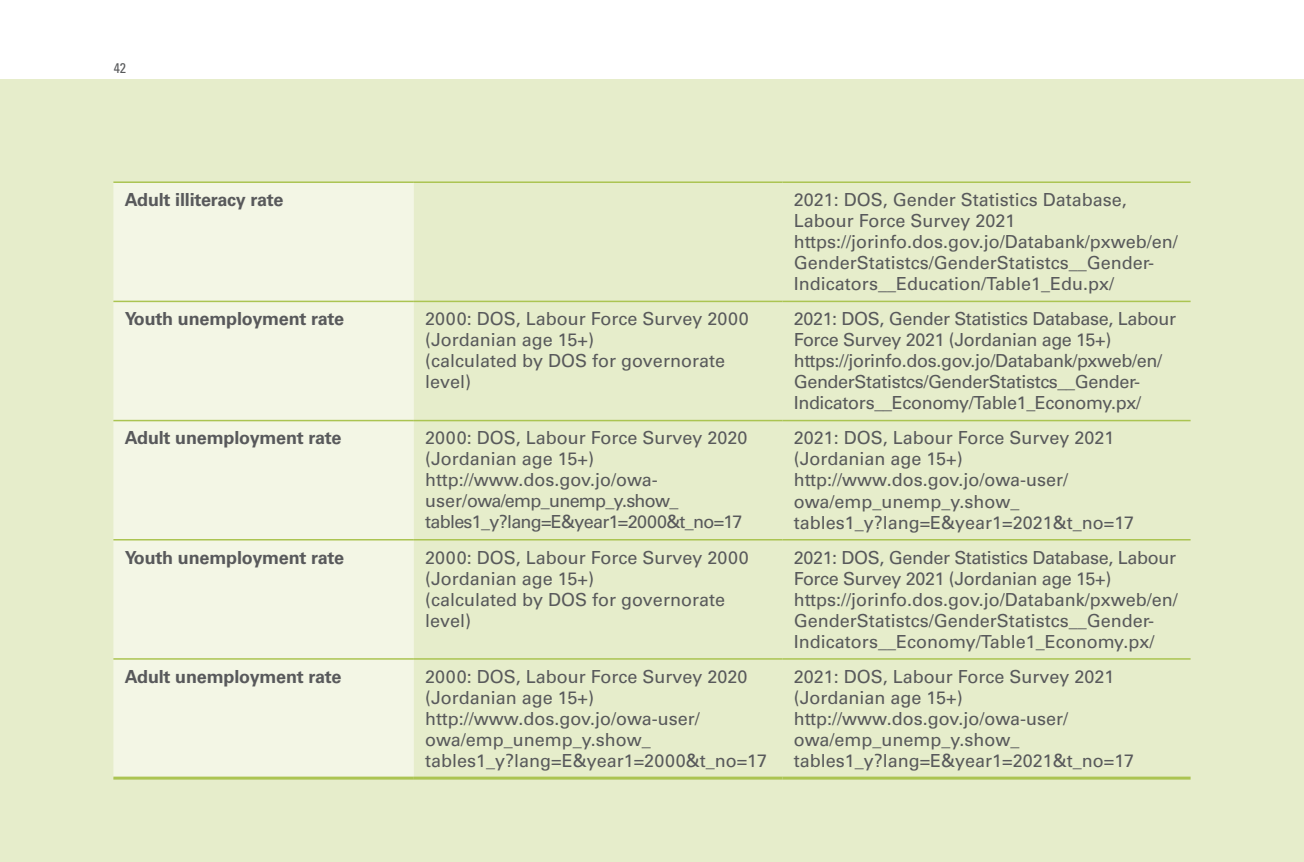
<style>
.page{position:relative;width:1304px;height:862px;background:#fff}
.page>*{position:absolute;margin:0;border:0;box-sizing:border-box;transform-origin:0 0}
.t1{font:18px/21px "Univers LT Std";color:#58595b}
.t2{font:18px/21px "Univers LT Std";letter-spacing:-.02em;color:#58595b}
.t3{font:700 18px "Univers LT Std";letter-spacing:-.01em;color:#58595b}
.t4{font:condensed 14px "Univers LT Std";color:#58595b}
</style>
<div class="page">
<div style="left:0;top:79px;width:1304px;height:783px;background:#e6edcb"></div>
<div style="left:113px;top:183px;width:301px;height:593px;background:#f3f6e5"></div>
<hr style="left:113px;top:181px;width:301px;height:2px;background:#abc452">
<hr style="left:414px;top:181px;width:368px;height:2px;background:#abc452">
<hr style="left:782px;top:181px;width:409px;height:2px;background:#abc452">
<hr style="left:113px;top:301px;width:301px;height:1px;background:#abc452">
<hr style="left:414px;top:301px;width:368px;height:1px;background:#abc452">
<hr style="left:782px;top:301px;width:409px;height:1px;background:#abc452">
<hr style="left:113px;top:420px;width:301px;height:1px;background:#abc452">
<hr style="left:414px;top:420px;width:368px;height:1px;background:#abc452">
<hr style="left:782px;top:420px;width:409px;height:1px;background:#abc452">
<hr style="left:113px;top:539px;width:301px;height:1px;background:#abc452">
<hr style="left:414px;top:539px;width:368px;height:1px;background:#abc452">
<hr style="left:782px;top:539px;width:409px;height:1px;background:#abc452">
<hr style="left:113px;top:658px;width:301px;height:1px;background:#abc452">
<hr style="left:414px;top:658px;width:368px;height:1px;background:#abc452">
<hr style="left:782px;top:658px;width:409px;height:1px;background:#abc452">
<hr style="left:113px;top:776px;width:301px;height:3px;background:#abc452">
<hr style="left:414px;top:776px;width:368px;height:3px;background:#abc452">
<hr style="left:782px;top:776px;width:409px;height:3px;background:#abc452">
<p class="t4" style="left:114px;top:59px;width:14px">42</p>
<p class="t3" style="left:125px;top:189px;width:160px">Adult illiteracy rate</p>
<p class="t1" style="left:794px;top:189px;width:386px">2021: DOS, Gender Statistics Database, Labour Force Survey 2021 https://jorinfo.dos.gov.jo/Databank/pxweb/en/ GenderStatistcs/GenderStatistcs__Gender-Indicators__Education/Table1_Edu.px/</p>
<p class="t3" style="left:125px;top:308px;width:221px">Youth unemployment rate</p>
<p class="t1" style="left:425px;top:308px;width:325px">2000: DOS, Labour Force Survey 2000 (Jordanian age 15+)<br>(calculated by DOS for governorate level)</p>
<p class="t2" style="left:794px;top:308px;width:384px">2021: DOS, Gender Statistics Database, Labour Force Survey 2021 (Jordanian age 15+) https://jorinfo.dos.gov.jo/Databank/pxweb/en/ GenderStatistcs/GenderStatistcs__Gender-Indicators__Economy/Table1_Economy.px/</p>
<p class="t3" style="left:125px;top:427px;width:218px">Adult unemployment rate</p>
<p class="t1" style="left:425px;top:428px;width:324px">2000: DOS, Labour Force Survey 2020 (Jordanian age 15+) http://www.dos.gov.jo/owa&shy;user/owa/emp_unemp_y.show_ tables1_y?lang=E&amp;year1=2000&amp;t_no=17</p>
<p class="t1" style="left:794px;top:428px;width:342px">2021: DOS, Labour Force Survey 2021 (Jordanian age 15+) http://www.dos.gov.jo/owa-user/ owa/emp_unemp_y.show_ tables1_y?lang=E&amp;year1=2021&amp;t_no=17</p>
<p class="t3" style="left:125px;top:547px;width:221px">Youth unemployment rate</p>
<p class="t1" style="left:425px;top:547px;width:325px">2000: DOS, Labour Force Survey 2000 (Jordanian age 15+)<br>(calculated by DOS for governorate level)</p>
<p class="t1" style="left:794px;top:547px;width:386px">2021: DOS, Gender Statistics Database, Labour Force Survey 2021 (Jordanian age 15+) https://jorinfo.dos.gov.jo/Databank/pxweb/en/ GenderStatistcs/GenderStatistcs__Gender-Indicators__Economy/Table1_Economy.px/</p>
<p class="t3" style="left:125px;top:666px;width:218px">Adult unemployment rate</p>
<p class="t1" style="left:425px;top:666px;width:343px">2000: DOS, Labour Force Survey 2020 (Jordanian age 15+) http://www.dos.gov.jo/owa-user/ owa/emp_unemp_y.show_ tables1_y?lang=E&amp;year1=2000&amp;t_no=17</p>
<p class="t1" style="left:794px;top:666px;width:342px">2021: DOS, Labour Force Survey 2021 (Jordanian age 15+) http://www.dos.gov.jo/owa-user/ owa/emp_unemp_y.show_ tables1_y?lang=E&amp;year1=2021&amp;t_no=17</p>
</div>
